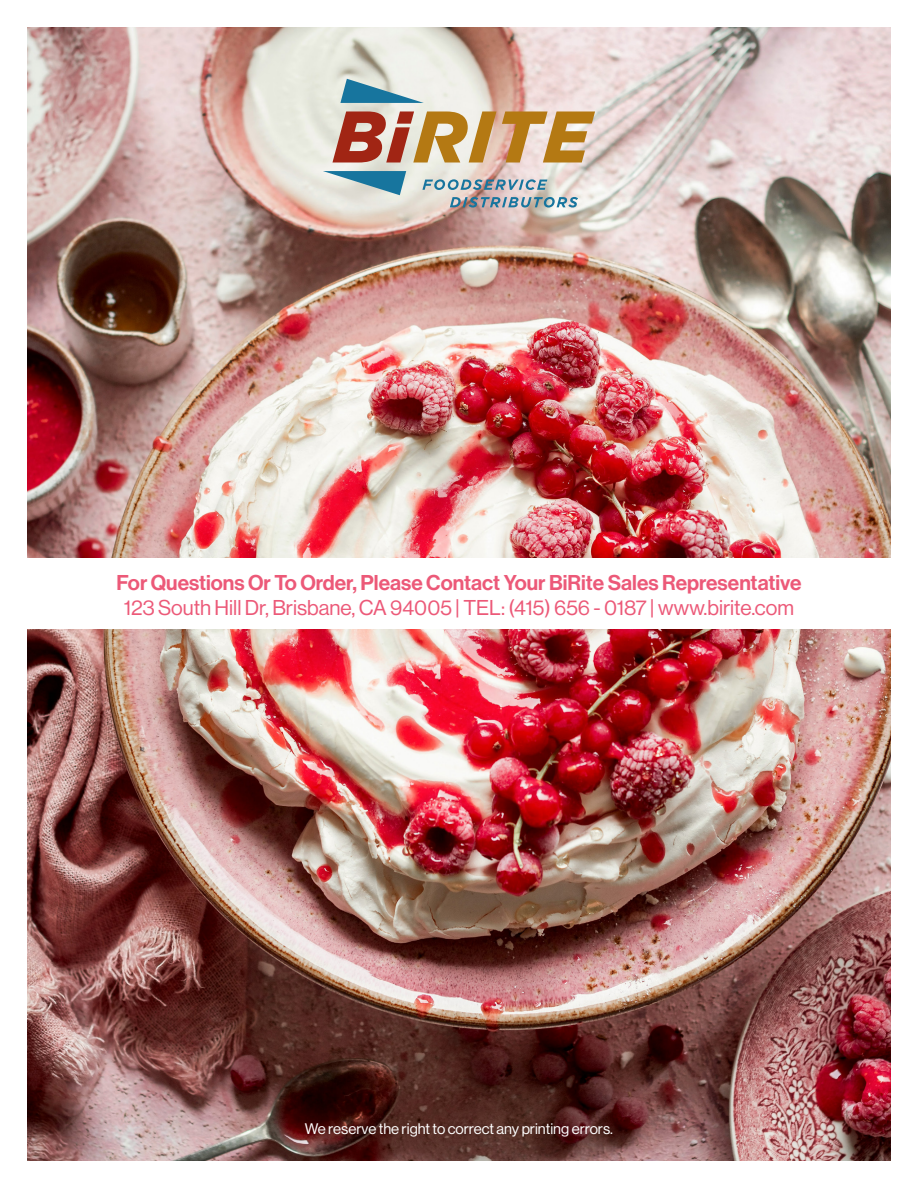
<style>
.page{position:relative;width:918px;height:1188px;background:#fff}
.page>*{position:absolute;margin:0;border:0;box-sizing:border-box;transform-origin:0 0}
.t1{font:21px "N Haas Grotesk DS Pro 65 Md";color:#ec5978}
.t2{font:21px "N Haas Grotesk DS Pro 55 Rg";color:#ec5978}
.t3{font:15px "N Haas Grotesk DS Pro 55 Rg";color:#fff}
</style>
<div class="page">
<img style="left:27px;top:27px;width:864px;height:1134px">
<svg style="left:340px;top:79px;width:84px;height:24px;background:#80afc0"></svg>
<svg style="left:323px;top:171px;width:83px;height:24px;background:#7cabbb"></svg>
<svg style="left:502px;top:111px;width:93px;height:52px;background:#cda46b"></svg>
<svg style="left:332px;top:111px;width:164px;height:52px;background:#c58f69"></svg>
<svg style="left:422px;top:179px;width:125px;height:11px"></svg>
<svg style="left:450px;top:197px;width:128px;height:11px"></svg>
<div style="left:27px;top:559px;width:864px;height:70px;background:#fff"></div>
<p class="t1" style="left:116px;top:570px;width:687px">For Questions Or To Order, Please Contact Your BiRite Sales Representative</p>
<p class="t2" style="left:124px;top:596px;width:672px">123 South Hill Dr, Brisbane, CA 94005 | TEL: (415) 656 - 0187 | www.birite.com</p>
<p class="t3" style="left:305px;top:1120px;width:310px">We reserve the right to correct any printing errors.</p>
</div>
